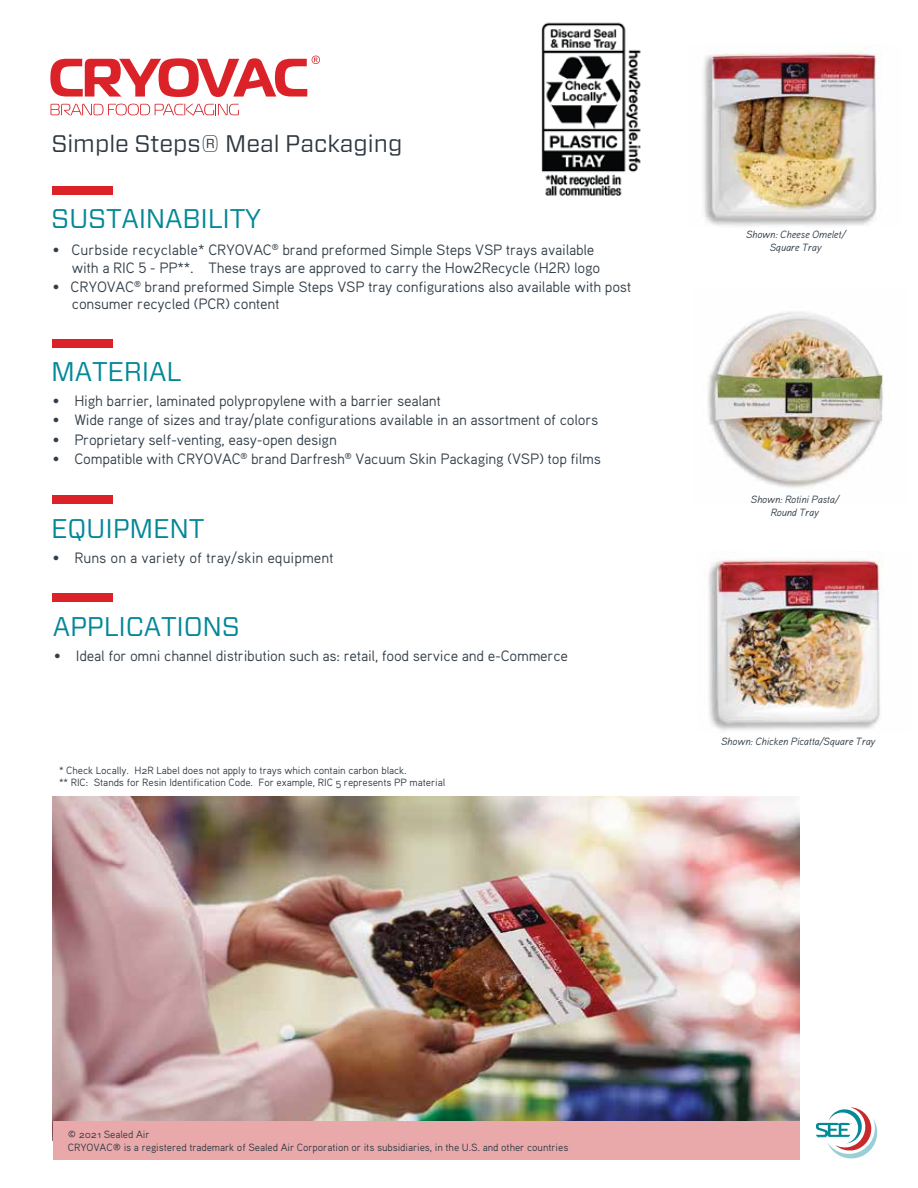
<style>
.page{position:relative;width:918px;height:1188px;background:#fff}
.page>*{position:absolute;margin:0;border:0;box-sizing:border-box;transform-origin:0 0}
.t1{font:27px "Forza";letter-spacing:-.01em;color:#038897}
.t2{font:24px "Forza";color:#2e3842}
.t3{font:15px/18px "Aaux Pro";letter-spacing:-.015em;color:#323e48}
.t4{font:10.5px/12.6px "Aaux Pro OSF";letter-spacing:-.01em;color:#2e3842}
.t5{font:10.5px/12.6px "Aaux Pro Italic OSF";letter-spacing:-.015em;color:#323e48;text-align:center}
</style>
<div class="page">
<img style="left:52px;top:797px;width:748px;height:344px">
<div style="left:53px;top:1121px;width:747px;height:39px;background:#e9a9aa"></div>
<svg style="left:51px;top:104px;width:188px;height:11px"></svg>
<svg style="left:50px;top:56px;width:270px;height:41px"></svg>
<svg style="left:816px;top:1107px;width:61px;height:51px"></svg>
<div style="left:52px;top:186px;width:61px;height:9px;background:#da2228"></div>
<div style="left:52px;top:340px;width:61px;height:8px;background:#da2228"></div>
<div style="left:52px;top:495px;width:61px;height:9px;background:#da2228"></div>
<div style="left:52px;top:593px;width:60px;height:9px;background:#da2228"></div>
<img style="left:708px;top:312px;width:175px;height:176px">
<img style="left:541px;top:22px;width:100px;height:174px">
<img style="left:708px;top:552px;width:176px;height:179px">
<img style="left:703px;top:51px;width:178px;height:175px">
<h2 class="t2" style="left:51px;top:128px;width:353px">Simple Steps® Meal Packaging</h2>
<h1 class="t1" style="left:51px;top:200px;width:211px">SUSTAINABILITY</h1>
<p class="t3" style="left:72px;top:240px;width:530px;text-indent:-19px">• Curbside recyclable* CRYOVAC<sup>®</sup> brand preformed Simple Steps VSP trays available with a RIC 5 - PP**. These trays are approved to carry the How2Recycle (H2R) logo</p>
<p class="t3" style="left:72px;top:278px;width:561px;line-height:16.5px;text-indent:-19px">• CRYOVAC<sup>®</sup> brand preformed Simple Steps VSP tray configurations also available with post consumer recycled (PCR) content</p>
<h1 class="t1" style="left:51px;top:353px;width:132px">MATERIAL</h1>
<p class="t3" style="left:53px;top:391px;width:390px">• High barrier, laminated polypropylene with a barrier sealant</p>
<p class="t3" style="left:53px;top:411px;width:547px">• Wide range of sizes and tray/plate configurations available in an assortment of colors</p>
<p class="t3" style="left:53px;top:430px;width:286px">• Proprietary self-venting, easy-open design</p>
<p class="t3" style="left:53px;top:450px;width:550px">• Compatible with CRYOVAC<sup>®</sup> brand Darfresh<sup>®</sup> Vacuum Skin Packaging (VSP) top films</p>
<h1 class="t1" style="left:51px;top:510px;width:155px">EQUIPMENT</h1>
<p class="t3" style="left:53px;top:548px;width:283px">• Runs on a variety of tray/skin equipment</p>
<h1 class="t1" style="left:53px;top:608px;width:189px">APPLICATIONS</h1>
<p class="t3" style="left:54px;top:646px;width:515px">• Ideal for omni channel distribution such as: retail, food service and e-Commerce</p>
<p class="t4" style="left:59px;top:763px;width:388px">* Check Locally. H2R Label does not apply to trays which contain carbon black.<br>** RIC: Stands for Resin Identification Code. For example, RIC 5 represents PP material</p>
<p class="t5" style="left:746px;top:228px;width:101px">Shown: Cheese Omelet/<br>Square Tray</p>
<p class="t5" style="left:751px;top:493px;width:90px">Shown: Rotini Pasta/<br>Round Tray</p>
<p class="t5" style="left:721px;top:735px;width:156px">Shown: Chicken Picatta/Square Tray</p>
<p class="t4" style="left:68px;top:1128px;width:502px">© 2021 Sealed Air<br>CRYOVAC® is a registered trademark of Sealed Air Corporation or its subsidiaries, in the U.S. and other countries</p>
</div>
